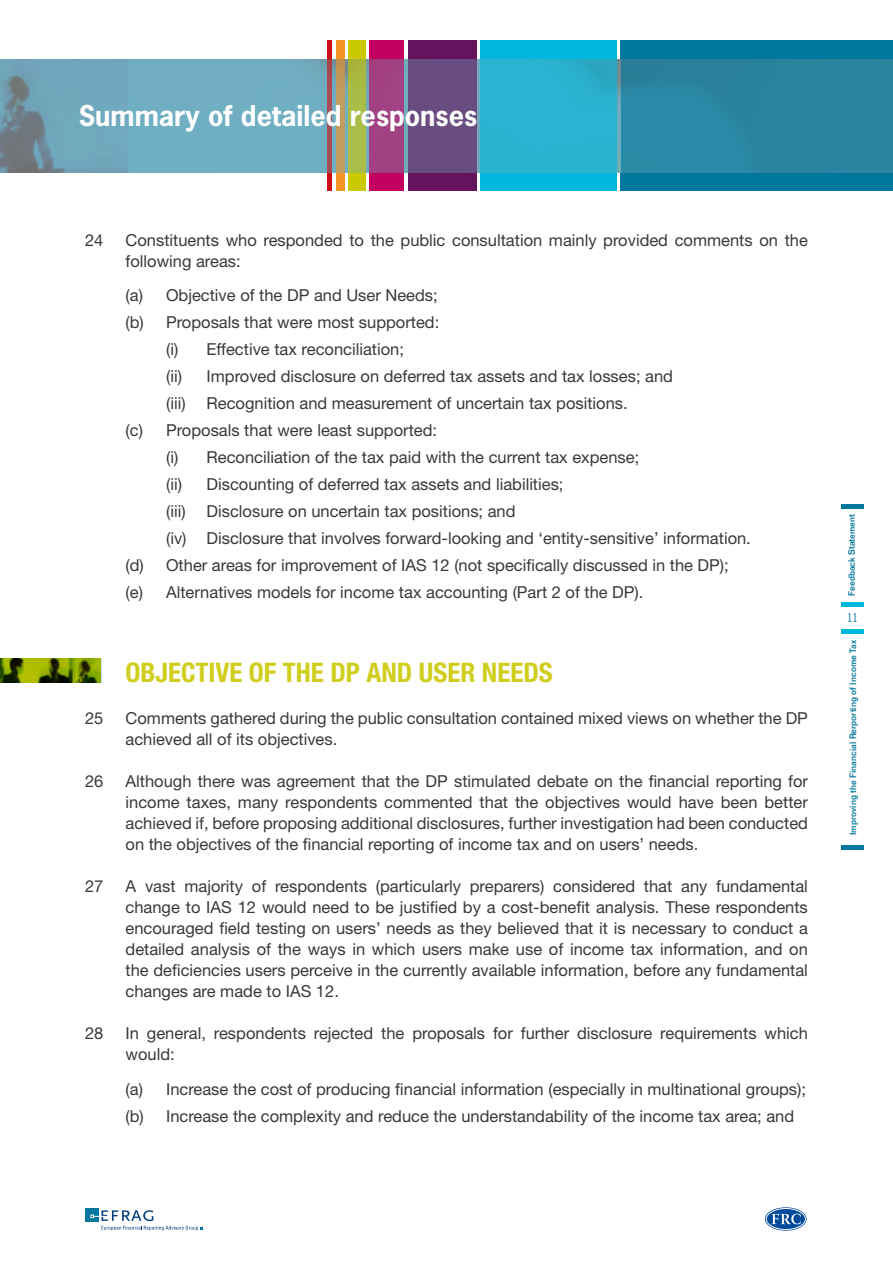
<style>
.page{position:relative;width:893px;height:1263px;background:#fff}
.page>*{position:absolute;margin:0;border:0;box-sizing:border-box;transform-origin:0 0}
.t1{font:700 condensed 27px "Helvetica Neue LT Std";color:#d0ce1c}
.t2{font:700 27px "News Gothic Std";color:#fff}
.t3{font:16.5px/21px "Helvetica Neue LT Std";color:#39383a}
.t4{font:12px "Trade Gothic LT Std Cn 18";color:#00789d}
.t5{font:500 9px "Folio Std";color:#00789d}
</style>
<div class="page">
<div style="left:85px;top:1208px;width:14px;height:13px;background:#00789d"></div>
<svg style="left:91px;top:1210px;width:112px;height:20px"></svg>
<svg style="left:765px;top:1207px;width:42px;height:24px"></svg>
<svg style="left:772px;top:1213px;width:29px;height:11px"></svg>
<div style="left:766px;top:1208px;width:40px;height:22px;border:1px solid #fff;border-radius:50%"></div>
<svg style="left:1px;top:59px;width:620px;height:114px;background:#70a6b9"></svg>
<svg style="left:327px;top:40px;width:5px;height:151px"></svg>
<svg style="left:336px;top:40px;width:8px;height:151px"></svg>
<svg style="left:349px;top:40px;width:17px;height:151px;background:#b0bf34"></svg>
<svg style="left:370px;top:40px;width:34px;height:151px;background:#a93079"></svg>
<svg style="left:408px;top:40px;width:68px;height:151px;background:#683e77"></svg>
<svg style="left:480px;top:40px;width:137px;height:151px;background:#1fb3d3"></svg>
<svg style="left:621px;top:40px;width:272px;height:151px;background:#1f81a0"></svg>
<hr style="left:841px;top:629px;width:23px;height:4px;background:#00b8de">
<div style="left:841px;top:602px;width:23px;height:5px;background:#00b8de"></div>
<div style="left:841px;top:504px;width:23px;height:5px;background:#00789d"></div>
<hr style="left:841px;top:846px;width:23px;height:4px;background:#00789d">
<img style="left:0;top:658px;width:101px;height:25px">
<h1 class="t2" style="left:79px;top:98px;width:400px">Summary of detailed responses</h1>
<p class="t3" style="left:85px;top:229px;width:20px">24</p>
<p class="t3" style="left:126px;top:229px;width:684px">Constituents who responded to the public consultation mainly provided comments on the following areas:</p>
<p class="t3" style="left:126px;top:285px;width:314px">(a) Objective of the DP and User Needs;</p>
<p class="t3" style="left:126px;top:312px;width:315px">(b) Proposals that were most supported:</p>
<p class="t3" style="left:166px;top:339px;width:239px">(i) Effective tax reconciliation;</p>
<p class="t3" style="left:166px;top:366px;width:508px">(ii) Improved disclosure on deferred tax assets and tax losses; and</p>
<p class="t3" style="left:166px;top:393px;width:21px">(iii)</p>
<p class="t3" style="left:126px;top:390px;width:504px;line-height:27px;text-indent:81px">Recognition and measurement of uncertain tax positions. (c) Proposals that were least supported:</p>
<p class="t3" style="left:166px;top:444px;width:475px;line-height:27px">(i) Reconciliation of the tax paid with the current tax expense; (ii) Discounting of deferred tax assets and liabilities;<br>(iii)</p>
<p class="t3" style="left:207px;top:501px;width:310px">Disclosure on uncertain tax positions; and</p>
<p class="t3" style="left:166px;top:528px;width:586px">(iv) Disclosure that involves forward-looking and ‘entity-sensitive’ information.</p>
<p class="t3" style="left:126px;top:554px;width:605px">(d) Other areas for improvement of IAS 12 (not specifically discussed in the DP);</p>
<p class="t3" style="left:126px;top:581px;width:519px">(e) Alternatives models for income tax accounting (Part 2 of the DP).</p>
<h1 class="t1" style="left:126px;top:656px;width:257px">OBJECTIVE OF THE DP AND</h1>
<h1 class="t1" style="left:419px;top:656px;width:15px">USER</h1>
<h1 class="t1" style="left:482px;top:656px;width:30px">NEEDS</h1>
<p class="t3" style="left:85px;top:708px;width:20px">25</p>
<p class="t3" style="left:126px;top:708px;width:684px">Comments gathered during the public consultation contained mixed views on whether the DP achieved all of its objectives.</p>
<p class="t3" style="left:85px;top:771px;width:20px">26</p>
<p class="t3" style="left:126px;top:771px;width:684px;text-align:justify">Although there was agreement that the DP stimulated debate on the financial reporting for income taxes, many respondents commented that the objectives would have been better achieved if, before proposing additional disclosures, further investigation had been conducted on the objectives of the financial reporting of income tax and on users’ needs.</p>
<p class="t3" style="left:85px;top:876px;width:20px">27</p>
<p class="t3" style="left:126px;top:876px;width:684px;text-align:justify">A vast majority of respondents (particularly preparers) considered that any fundamental change to IAS 12 would need to be justified by a cost-benefit analysis. These respondents encouraged field testing on users’ needs as they believed that it is necessary to conduct a detailed analysis of the ways in which users make use of income tax information, and on the deficiencies users perceive in the currently available information, before any fundamental changes are made to IAS 12.</p>
<p class="t3" style="left:85px;top:1023px;width:20px">28</p>
<p class="t3" style="left:126px;top:1023px;width:684px">In general, respondents rejected the proposals for further disclosure requirements which would:</p>
<p class="t3" style="left:126px;top:1075px;width:682px;line-height:27px">(a) Increase the cost of producing financial information (especially in multinational groups); (b) Increase the complexity and reduce the understandability of the income tax area; and</p>
<p class="t5" style="left:846px;top:596px;width:83px;rotate:-90deg">Feedback Statement</p>
<p class="t4" style="left:847px;top:611px;width:12px">11</p>
<p class="t5" style="left:847px;top:835px;width:197px;rotate:-90deg">Improving the Financial Rerporting of Income Tax</p>
</div>
